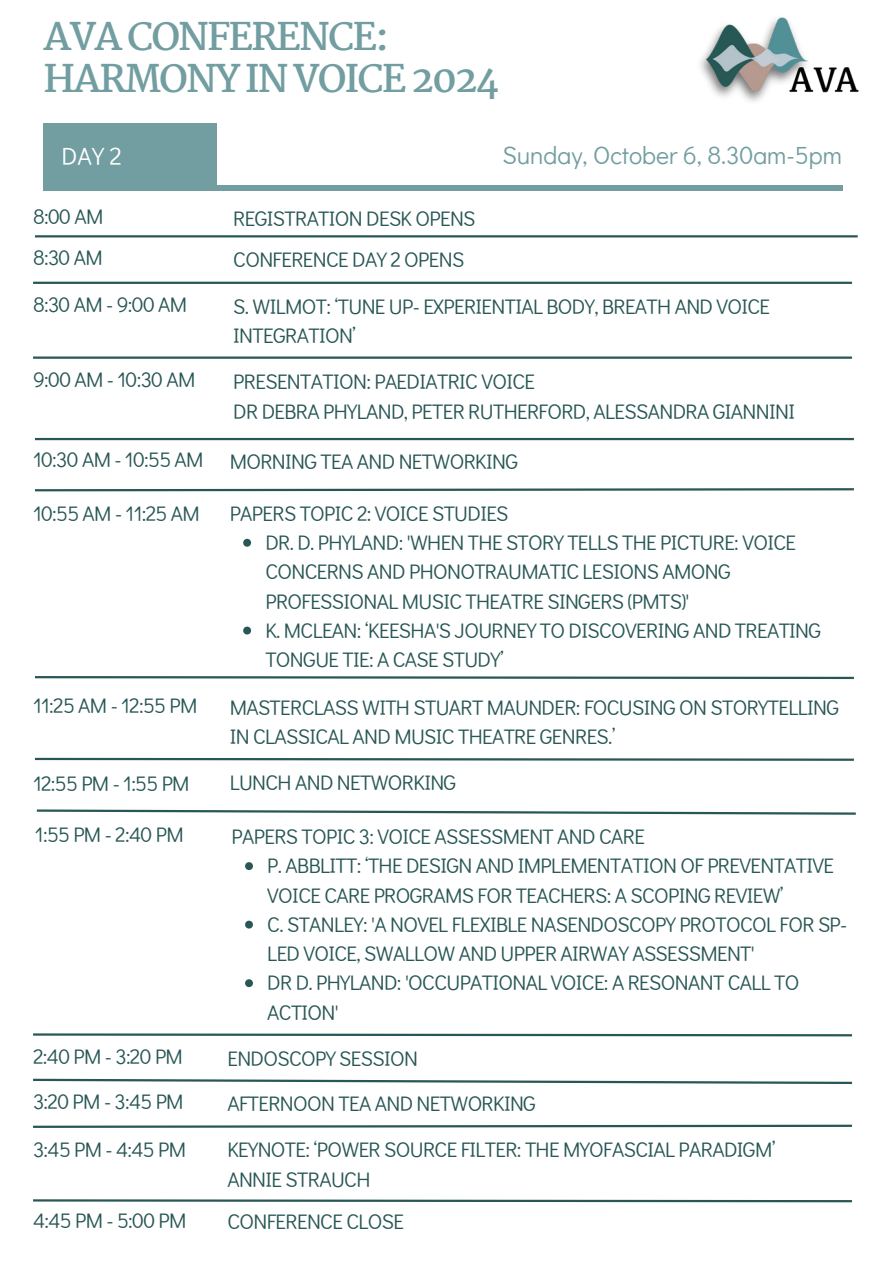
<style>
.page{position:relative;width:894px;height:1264px;background:#fff}
.page>*{position:absolute;margin:0;border:0;box-sizing:border-box;transform-origin:0 0}
.t1{font:700 37.5px/42.8px "Martel";letter-spacing:-.05em;color:#729ea1}
.t2{font:24.75px "Didact Gothic";color:#729ea1}
.t3{font:24.75px "Didact Gothic";color:#fff}
.t4{font:21px/29.2px "Didact Gothic";letter-spacing:-.03em;color:#285755}
</style>
<div class="page">
<hr style="left:33px;top:356px;width:818px;height:3px;background:#285755">
<hr style="left:35px;top:438px;width:818px;height:2px;background:#285755">
<svg style="left:35px;top:488px;width:819px;height:4px"></svg>
<svg style="left:35px;top:676px;width:819px;height:4px"></svg>
<svg style="left:35px;top:757px;width:819px;height:4px"></svg>
<svg style="left:36px;top:809px;width:820px;height:6px"></svg>
<svg style="left:243px;top:539px;width:8px;height:7px"></svg>
<svg style="left:243px;top:626px;width:8px;height:8px"></svg>
<svg style="left:245px;top:862px;width:8px;height:8px"></svg>
<svg style="left:245px;top:920px;width:8px;height:8px"></svg>
<svg style="left:245px;top:979px;width:8px;height:8px"></svg>
<div style="left:44px;top:185px;width:798px;height:6px;background:#729ea1"></div>
<div style="left:44px;top:123px;width:173px;height:67px;background:#729ea1"></div>
<svg style="left:33px;top:1033px;width:819px;height:4px"></svg>
<svg style="left:33px;top:1078px;width:819px;height:6px"></svg>
<svg style="left:33px;top:1124px;width:819px;height:4px"></svg>
<svg style="left:33px;top:1199px;width:819px;height:4px"></svg>
<hr style="left:33px;top:282px;width:818px;height:2px;background:#285755">
<hr style="left:35px;top:235px;width:822px;height:2px;background:#285755">
<img style="left:700px;top:17px;width:157px;height:85px">
<h4 class="t1" style="left:44px;top:15px;width:457px">AVA CONFERENCE:<br>HARMONY IN VOICE 2024</h4>
<h4 class="t3" style="left:62px;top:139px;width:62px">DAY 2</h4>
<h4 class="t2" style="left:502px;top:138px;width:341px">Sunday, October 6, 8.30am-5pm</h4>
<h4 class="t4" style="left:33px;top:201px;width:72px">8:00 AM</h4>
<h4 class="t4" style="left:233px;top:203px;width:244px">REGISTRATION DESK OPENS</h4>
<h4 class="t4" style="left:33px;top:242px;width:71px">8:30 AM</h4>
<h4 class="t4" style="left:233px;top:244px;width:232px">CONFERENCE DAY 2 OPENS</h4>
<h1 class="t4" style="left:33px;top:289px;width:156px">8:30 AM - 9:00 AM</h1>
<p class="t4" style="left:33px;top:364px;width:164px">9:00 AM - 10:30 AM</p>
<h2 class="t4" style="left:33px;top:444px;width:172px">10:30 AM - 10:55 AM</h2>
<h3 class="t4" style="left:33px;top:498px;width:168px">10:55 AM - 11:25 AM</h3>
<h4 class="t4" style="left:33px;top:690px;width:166px">11:25 AM - 12:55 PM</h4>
<h4 class="t4" style="left:33px;top:768px;width:158px">12:55 PM - 1:55 PM</h4>
<h4 class="t4" style="left:35px;top:819px;width:150px">1:55 PM - 2:40 PM</h4>
<h4 class="t4" style="left:33px;top:1041px;width:151px">2:40 PM - 3:20 PM</h4>
<h4 class="t4" style="left:33px;top:1086px;width:152px">3:20 PM - 3:45 PM</h4>
<p class="t4" style="left:33px;top:1134px;width:154px">3:45 PM - 4:45 PM</p>
<p class="t4" style="left:33px;top:1204px;width:155px">4:45 PM - 5:00 PM</p>
<h4 class="t4" style="left:233px;top:291px;width:538px">S. WILMOT: ‘TUNE UP- EXPERIENTIAL BODY, BREATH AND VOICE<br>INTEGRATION’</h4>
<h4 class="t4" style="left:233px;top:366px;width:563px">PRESENTATION: PAEDIATRIC VOICE<br>DR DEBRA PHYLAND, PETER RUTHERFORD, ALESSANDRA GIANNINI</h4>
<h4 class="t4" style="left:229px;top:446px;width:290px">MORNING TEA AND NETWORKING</h4>
<h4 class="t4" style="left:229px;top:498px;width:280px">PAPERS TOPIC 2: VOICE STUDIES</h4>
<h4 class="t4" style="left:265px;top:527px;width:532px">DR. D. PHYLAND: 'WHEN THE STORY TELLS THE PICTURE: VOICE<br>CONCERNS AND PHONOTRAUMATIC LESIONS AMONG<br>PROFESSIONAL MUSIC THEATRE SINGERS (PMTS)'</h4>
<h4 class="t4" style="left:265px;top:615px;width:557px">K. MCLEAN: ‘KEESHA'S JOURNEY TO DISCOVERING AND TREATING<br>TONGUE TIE: A CASE STUDY’</h4>
<h4 class="t4" style="left:229px;top:692px;width:610px">MASTERCLASS WITH STUART MAUNDER: FOCUSING ON STORYTELLING<br>IN CLASSICAL AND MUSIC THEATRE GENRES.’</h4>
<h4 class="t4" style="left:229px;top:767px;width:228px">LUNCH AND NETWORKING</h4>
<h4 class="t4" style="left:231px;top:821px;width:414px">PAPERS TOPIC 3: VOICE ASSESSMENT AND CARE</h4>
<p class="t4" style="left:267px;top:850px;width:568px">P. ABBLITT: ‘THE DESIGN AND IMPLEMENTATION OF PREVENTATIVE<br>VOICE CARE PROGRAMS FOR TEACHERS: A SCOPING REVIEW’</p>
<p class="t4" style="left:267px;top:909px;width:581px">C. STANLEY: 'A NOVEL FLEXIBLE NASENDOSCOPY PROTOCOL FOR SP-<br>LED VOICE, SWALLOW AND UPPER AIRWAY ASSESSMENT'</p>
<h4 class="t4" style="left:267px;top:967px;width:533px">DR D. PHYLAND: 'OCCUPATIONAL VOICE: A RESONANT CALL TO<br>ACTION'</h4>
<h4 class="t4" style="left:227px;top:1043px;width:192px">ENDOSCOPY SESSION</h4>
<h4 class="t4" style="left:227px;top:1088px;width:310px">AFTERNOON TEA AND NETWORKING</h4>
<p class="t4" style="left:227px;top:1134px;width:549px">KEYNOTE: ‘POWER SOURCE FILTER: THE MYOFASCIAL PARADIGM’<br>ANNIE STRAUCH</p>
<h4 class="t4" style="left:227px;top:1206px;width:178px">CONFERENCE CLOSE</h4>
</div>
